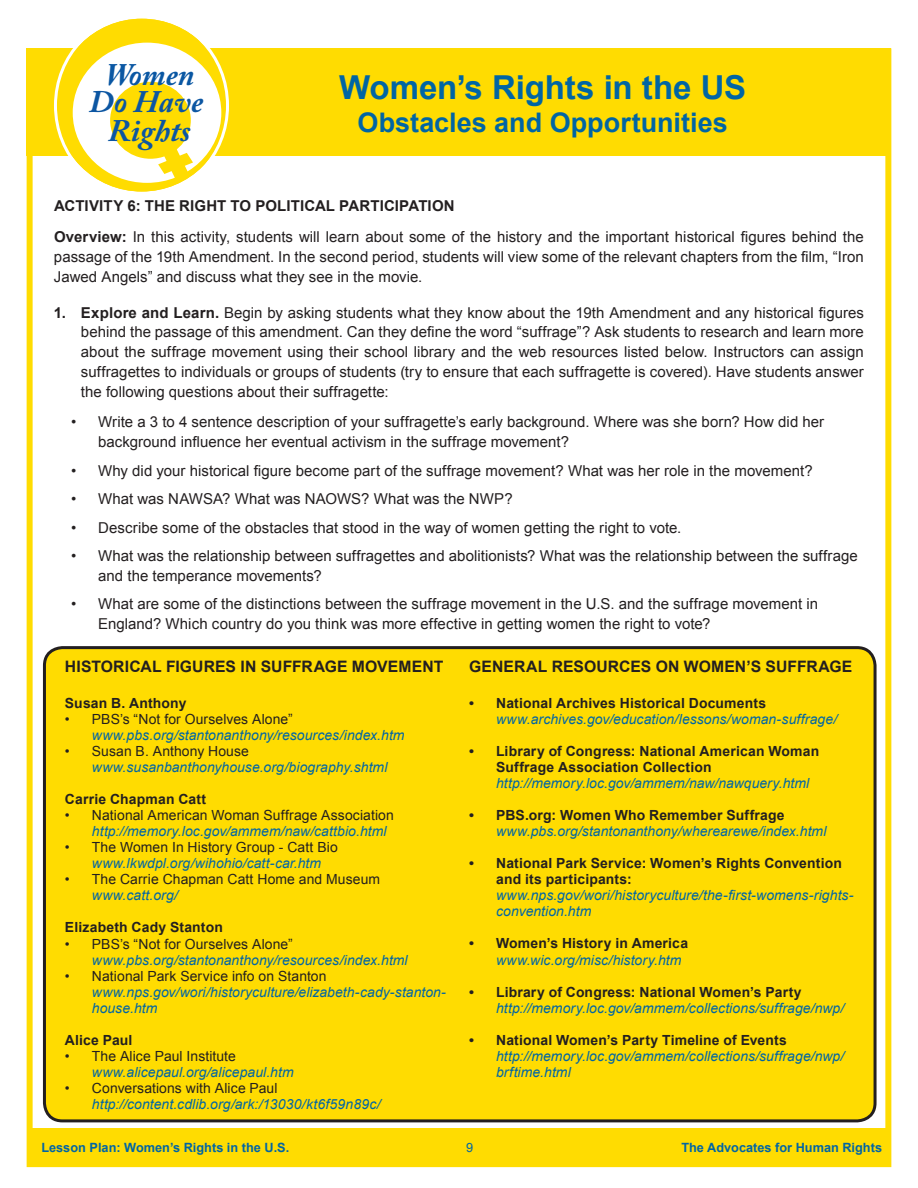
<style>
.page{position:relative;width:918px;height:1188px;background:#fff}
.page>*{position:absolute;margin:0;border:0;box-sizing:border-box;transform-origin:0 0}
.t1{font:700 33px "Arial";color:#0065a4}
.t2{font:italic 700 31.2px/29.8px "Adobe Caslon Pro";color:#0c56a2;text-align:center}
.t3{font:italic 700 31.2px "Adobe Caslon Pro";color:#0a57a3}
.t4{font:700 27px "Arial";color:#0065a4}
.t5{font:700 15.75px "Arial";letter-spacing:.01em;color:#231f20}
.t6{font:15px/19.8px "Arial";letter-spacing:.005em;color:#231f20}
.t7{font:italic 13.95px/16px "Arial";letter-spacing:.005em;color:#0065a4}
.t8{font:700 13.95px/16px "Arial";letter-spacing:.01em;color:#231f20}
.t9{font:13.95px "Arial";letter-spacing:.005em;color:#231f20}
.t10{font:700 12.75px "Arial";color:#0065a4}
.t11{font:12.75px "Arial";color:#0065a4}
.s1{font-weight:700}
</style>
<div class="page">
<div style="left:27px;top:48px;width:864px;height:108px;background:#ffdc01"></div>
<div style="left:27px;top:48px;width:864px;height:1119px;border:6px solid #ffdc01"></div>
<div style="left:29px;top:1128px;width:862px;height:39px;background:#ffdc01"></div>
<svg style="left:55px;top:19px;width:173px;height:172px"></svg>
<div style="left:44px;top:648px;width:831px;height:473px;background:#ffdc01;border-radius:18px"></div>
<div style="left:43px;top:646px;width:834px;height:476px;border:3px solid #231f20;border-radius:18px"></div>
<h2 class="t3" style="left:105px;top:56px;width:91px">Women</h2>
<h2 class="t2" style="left:89px;top:86px;width:116px">Do Have<br>Rights</h2>
<h1 class="t1" style="left:339px;top:66px;width:408px">Women’s Rights in the US</h1>
<h3 class="t4" style="left:358px;top:104px;width:372px">Obstacles and Opportunities</h3>
<p class="t6" style="left:54px;top:191px;width:811px;line-height:30.6px"><span class="s1">Activity 6: THE RIGHT TO POLITICAL PARTICIPATION<br>Overview:</span> In this activity, students will learn about some of the history and the important historical figures behind the</p>
<p class="t6" style="left:54px;top:247px;width:811px">passage of the 19th Amendment. In the second period, students will view some of the relevant chapters from the film, “Iron<br>Jawed Angels” and discuss what they see in the movie.</p>
<p class="t6" style="left:81px;top:303px;width:785px;text-align:justify;text-indent:-27px"><span class="s1">1. Explore and Learn.</span> Begin by asking students what they know about the 19th Amendment and any historical figures behind the passage of this amendment. Can they define the word “suffrage”? Ask students to research and learn more about the suffrage movement using their school library and the web resources listed below. Instructors can assign suffragettes to individuals or groups of students (try to ensure that each suffragette is covered). Have students answer the following questions about their suffragette:</p>
<p class="t6" style="left:98px;top:412px;width:728px;text-indent:-27px">• Write a 3 to 4 sentence description of your suffragette’s early background. Where was she born? How did her background influence her eventual activism in the suffrage movement?</p>
<p class="t6" style="left:71px;top:461px;width:743px">• Why did your historical figure become part of the suffrage movement? What was her role in the movement?</p>
<p class="t6" style="left:71px;top:489px;width:443px">• What was NAWSA? What was NAOWS? What was the NWP?</p>
<p class="t6" style="left:71px;top:518px;width:612px">• Describe some of the obstacles that stood in the way of women getting the right to vote.</p>
<p class="t6" style="left:98px;top:546px;width:761px;text-indent:-27px">• What was the relationship between suffragettes and abolitionists? What was the relationship between the suffrage and the temperance movements?</p>
<p class="t6" style="left:98px;top:594px;width:721px;text-indent:-27px">• What are some of the distinctions between the suffrage movement in the U.S. and the suffrage movement in<br>England? Which country do you think was more effective in getting women the right to vote?</p>
<p class="t5" style="left:65px;top:656px;width:28px">Histor</p>
<p class="t5" style="left:125px;top:656px;width:16px">ical</p>
<p class="t5" style="left:166px;top:656px;width:26px">figures</p>
<p class="t5" style="left:241px;top:656px;width:32px">in suffrage</p>
<p class="t5" style="left:352px;top:656px;width:48px">movement</p>
<p class="t8" style="left:65px;top:695px;width:123px">Susan B. Anthony</p>
<p class="t9" style="left:65px;top:710px;width:229px">• PBS’s “Not for Ourselves Alone”</p>
<p class="t7" style="left:92px;top:727px;width:314px">www.pbs.org/stantonanthony/resources/index.htm</p>
<p class="t9" style="left:65px;top:742px;width:186px">• Susan B. Anthony House</p>
<p class="t7" style="left:92px;top:759px;width:297px">www.susanbanthonyhouse.org/biography.shtml</p>
<p class="t8" style="left:65px;top:792px;width:143px">Carrie Chapman Catt</p>
<p class="t9" style="left:65px;top:806px;width:330px">• National American Woman Suffrage Association</p>
<p class="t7" style="left:92px;top:823px;width:296px">http://memory.loc.gov/ammem/naw/cattbio.html</p>
<p class="t9" style="left:65px;top:838px;width:274px">• The Women In History Group - Catt Bio</p>
<p class="t7" style="left:92px;top:856px;width:231px">www.lkwdpl.org/wihohio/catt-car.htm</p>
<p class="t9" style="left:65px;top:870px;width:317px">• The Carrie Chapman Catt Home and Museum</p>
<p class="t7" style="left:92px;top:888px;width:88px">www.catt.org/</p>
<p class="t8" style="left:65px;top:920px;width:159px">Elizabeth Cady Stanton</p>
<p class="t9" style="left:65px;top:934px;width:229px">• PBS’s “Not for Ourselves Alone”</p>
<p class="t7" style="left:92px;top:952px;width:317px">www.pbs.org/stantonanthony/resources/index.html</p>
<p class="t9" style="left:65px;top:967px;width:263px">• National Park Service info on Stanton</p>
<p class="t7" style="left:92px;top:984px;width:356px">www.nps.gov/wori/historyculture/elizabeth-cady-stanton&shy;house.htm</p>
<p class="t8" style="left:65px;top:1032px;width:69px">Alice Paul</p>
<p class="t9" style="left:65px;top:1047px;width:172px">• The Alice Paul Institute</p>
<p class="t7" style="left:92px;top:1064px;width:203px">www.alicepaul.org/alicepaul.htm</p>
<p class="t9" style="left:65px;top:1079px;width:214px">• Conversations with Alice Paul</p>
<p class="t7" style="left:92px;top:1096px;width:290px">http://content.cdlib.org/ark:/13030/kt6f59n89c/</p>
<p class="t5" style="left:469px;top:656px;width:25px">General</p>
<p class="t5" style="left:552px;top:656px;width:24px">Resources</p>
<p class="t5" style="left:656px;top:656px;width:42px">on women</p>
<p class="t5" style="left:746px;top:656px;width:42px">’s Suffrage</p>
<p class="t8" style="left:469px;top:695px;width:299px">• National Archives Historical Documents</p>
<p class="t7" style="left:496px;top:711px;width:343px">www.archives.gov/education/lessons/woman-suffrage/</p>
<p class="t8" style="left:496px;top:743px;width:325px;text-indent:-27px">• Library of Congress: National American Woman<br>Suffrage Association Collection</p>
<p class="t7" style="left:496px;top:775px;width:315px">http://memory.loc.gov/ammem/naw/nawquery.html</p>
<p class="t8" style="left:469px;top:808px;width:317px">• PBS.org: Women Who Remember Suffrage</p>
<p class="t7" style="left:496px;top:823px;width:332px">www.pbs.org/stantonanthony/wherearewe/index.html</p>
<p class="t8" style="left:496px;top:856px;width:347px;text-indent:-27px">• National Park Service: Women’s Rights Convention and its participants:</p>
<p class="t7" style="left:496px;top:888px;width:359px">www.nps.gov/wori/historyculture/the-first-womens-rights&shy;convention.htm</p>
<p class="t8" style="left:469px;top:936px;width:220px">• Women’s History in America</p>
<p class="t7" style="left:496px;top:952px;width:187px">www.wic.org/misc/history.htm</p>
<p class="t8" style="left:469px;top:984px;width:334px">• Library of Congress: National Women’s Party</p>
<p class="t7" style="left:496px;top:1000px;width:350px">http://memory.loc.gov/ammem/collections/suffrage/nwp/</p>
<p class="t8" style="left:469px;top:1032px;width:319px">• National Women’s Party Timeline of Events</p>
<p class="t7" style="left:496px;top:1048px;width:350px">http://memory.loc.gov/ammem/collections/suffrage/nwp/ brftime.html</p>
<p class="t10" style="left:41px;top:1139px;width:249px">Lesson Plan: Women’s Rights in the U.S.</p>
<p class="t11" style="left:466px;top:1139px;width:9px">9</p>
<p class="t10" style="left:681px;top:1139px;width:202px">The Advocates for Human Rights</p>
</div>
